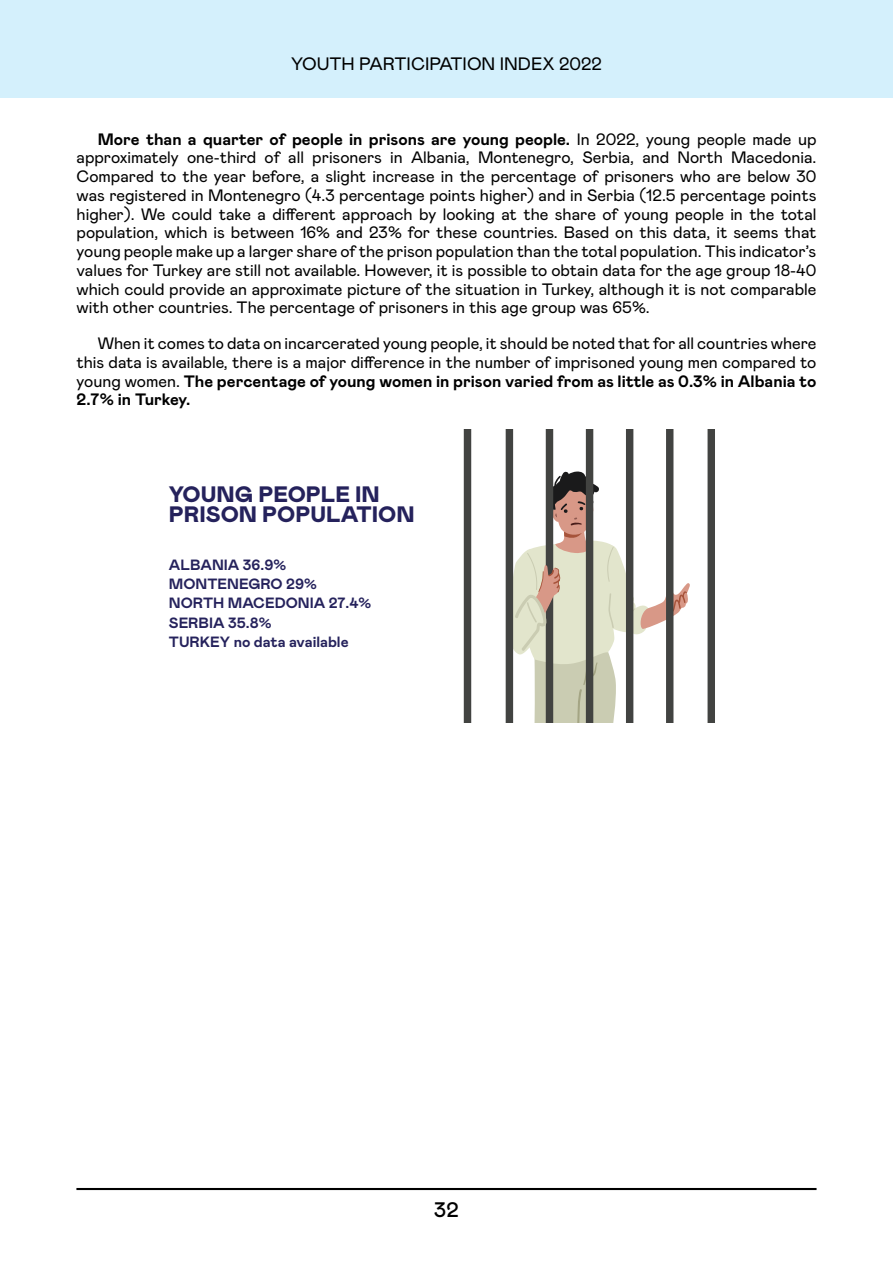
<style>
.page{position:relative;width:893px;height:1263px;background:#fff}
.page>*{position:absolute;margin:0;border:0;box-sizing:border-box;transform-origin:0 0}
.t1{font:900 22.35px/20px "Mabry Pro";color:#25225c}
.t2{font:500 21px "Mabry Pro";color:#000}
.t3{font:18px "Mabry Pro";color:#000}
.t4{font:16.5px/18.8px "Mabry Pro";color:#000;text-align:justify}
.t5{font:700 14.85px/19.4px "Mabry Pro";color:#25225c}
.s1{font-weight:700}
</style>
<div class="page">
<hr style="left:76px;top:1188px;width:740px;height:2px;background:#000">
<div style="left:0;top:0;width:893px;height:98px;background:#d4f0fc"></div>
<svg style="left:463px;top:429px;width:211px;height:294px"></svg>
<div style="left:586px;top:429px;width:7px;height:294px;background:#424341"></div>
<div style="left:546px;top:429px;width:7px;height:294px;background:#424341"></div>
<div style="left:506px;top:429px;width:7px;height:294px;background:#424341"></div>
<div style="left:464px;top:429px;width:7px;height:294px;background:#424341"></div>
<div style="left:666px;top:429px;width:7px;height:294px;background:#424341"></div>
<div style="left:707px;top:429px;width:8px;height:294px;background:#424341"></div>
<div style="left:626px;top:429px;width:7px;height:294px;background:#424341"></div>
<svg style="left:513px;top:471px;width:177px;height:252px"></svg>
<p class="t3" style="left:291px;top:51px;width:312px">YOUTH PARTICIPATION INDEX 2022</p>
<p class="t4" style="left:77px;top:129px;width:741px;text-indent:21px"><span class="s1">More than a quarter of people in prisons are young people.</span> In 2022, young people made up approximately one-third of all prisoners in Albania, Montenegro, Serbia, and North Macedonia.<br>Compared to the year before, a slight increase in the percentage of prisoners who are below 30 was registered in Montenegro (4.3 percentage points higher) and in Serbia (12.5 percentage points higher). We could take a different approach by looking at the share of young people in the total population, which is between 16% and 23% for these countries. Based on this data, it seems that young people make up a larger share of the prison population than the total population. This indicator’s values for Turkey are still not available. However, it is possible to obtain data for the age group 18-40 which could provide an approximate picture of the situation in Turkey, although it is not comparable with other countries. The percentage of prisoners in this age group was 65%.</p>
<p class="t4" style="left:77px;top:333px;width:741px;text-indent:21px">When it comes to data on incarcerated young people, it should be noted that for all countries where this data is available, there is a major difference in the number of imprisoned young men compared to young women. <span class="s1">The percentage of young women in prison varied from as little as 0.3% in Albania to 2.7% in Turkey.</span></p>
<h1 class="t1" style="left:169px;top:484px;width:247px">YOUNG PEOPLE IN<br>PRISON POPULATION</h1>
<p class="t5" style="left:169px;top:554px;width:204px">ALBANIA 36.9%<br>MONTENEGRO 29%<br>NORTH MACEDONIA 27.4%<br>SERBIA 35.8%<br>TURKEY no data available</p>
<p class="t2" style="left:434px;top:1195px;width:26px">32</p>
</div>
